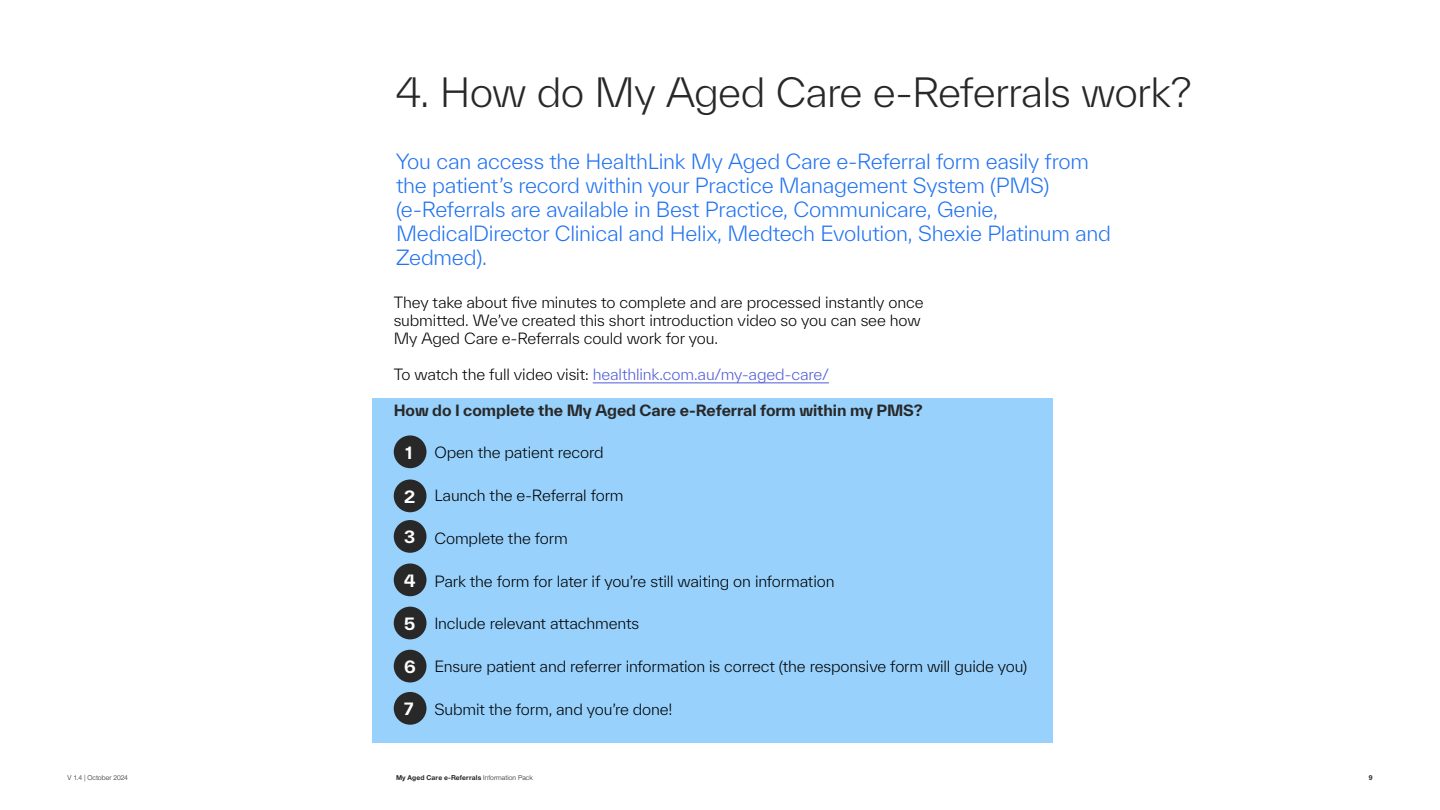
<style>
.page{position:relative;width:1440px;height:810px;background:#fff}
.page>*{position:absolute;margin:0;border:0;box-sizing:border-box;transform-origin:0 0}
.t1{font:300 39px "TWK Everett";letter-spacing:-.02em;color:#282828}
.t2{font:300 20.25px/24px "TWK Everett";letter-spacing:-.01em;color:#2273f2}
.t3{font:700 16.35px "TWK Everett";color:#fff}
.t4{font:300 15px/18px "TWK Everett";letter-spacing:-.01em;color:#000}
.t5{font:300 15px "TWK Everett";letter-spacing:-.01em;color:#4f5cd6}
.t6{font:700 15px "TWK Everett";letter-spacing:-.005em;color:#282828}
.t7{font:700 6.75px "Helvetica Neue";letter-spacing:.02em;color:#282828}
.t8{font:300 6.75px "Helvetica Neue";letter-spacing:.01em;color:#282828}
.s1{color:#000}
.s2{font-weight:700;font-size:16.35px;color:#fff}
.s3{font-weight:300}
</style>
<div class="page">
<div style="left:373px;top:398px;width:680px;height:344px;background:#97d1fc"></div>
<hr style="left:593px;top:383px;width:236px;height:1px;background:#4f5cd6">
<div style="left:394px;top:435px;width:33px;height:33px;background:#282828;border-radius:50%"></div>
<div style="left:394px;top:480px;width:33px;height:32px;background:#282828;border-radius:50%"></div>
<div style="left:394px;top:520px;width:33px;height:33px;background:#282828;border-radius:50%"></div>
<div style="left:394px;top:563px;width:33px;height:33px;background:#282828;border-radius:50%"></div>
<div style="left:394px;top:607px;width:33px;height:32px;background:#282828;border-radius:50%"></div>
<div style="left:394px;top:650px;width:33px;height:32px;background:#282828;border-radius:50%"></div>
<div style="left:394px;top:692px;width:33px;height:33px;background:#282828;border-radius:50%"></div>
<h1 class="t1" style="left:396px;top:66px;width:797px">4. How do My Aged Care e-Referrals work?</h1>
<p class="t2" style="left:396px;top:149px;width:717px">You can access the HealthLink My Aged Care e-Referral form easily from the patient’s record within your Practice Management System (PMS) (e-Referrals are available in Best Practice, Communicare, Genie, MedicalDirector Clinical and Helix, Medtech Evolution, Shexie Platinum and Zedmed).</p>
<p class="t4" style="left:394px;top:293px;width:531px">They take about five minutes to complete and are processed instantly once submitted. We’ve created this short introduction video so you can see how<br>My Aged Care e-Referrals could work for you.</p>
<p class="t5" style="left:394px;top:364px;width:437px"><span class="s1">To watch the full video visit:</span> healthlink.com.au/my-aged-care/</p>
<p class="t6" style="left:394px;top:399px;width:531px">How do I complete the My Aged Care e-Referral form within my PMS?</p>
<p class="t3" style="left:406px;top:441px;width:8px">1</p>
<p class="t4" style="left:434px;top:444px;width:171px">Open the patient record</p>
<p class="t3" style="left:404px;top:485px;width:13px">2</p>
<p class="t4" style="left:434px;top:486px;width:191px">Launch the e-Referral form</p>
<p class="t3" style="left:404px;top:525px;width:13px">3</p>
<p class="t4" style="left:434px;top:529px;width:135px">Complete the form</p>
<p class="t4" style="left:404px;top:572px;width:432px"><span class="s2">4</span> Park the form for later if you’re still waiting on information</p>
<p class="t3" style="left:404px;top:612px;width:13px">5</p>
<p class="t4" style="left:434px;top:615px;width:206px">Include relevant attachments</p>
<p class="t4" style="left:404px;top:657px;width:625px"><span class="s2">6</span> Ensure patient and referrer information is correct (the responsive form will guide you)</p>
<p class="t3" style="left:404px;top:697px;width:11px">7</p>
<p class="t4" style="left:434px;top:700px;width:240px">Submit the form, and you’re done!</p>
<p class="t8" style="left:68px;top:772px;width:62px">V 1.4 | October 2024</p>
<p class="t7" style="left:396px;top:772px;width:138px">My Aged Care e-Referrals <span class="s3">Information Pack</span></p>
<p class="t7" style="left:1369px;top:772px;width:5px">9</p>
</div>
